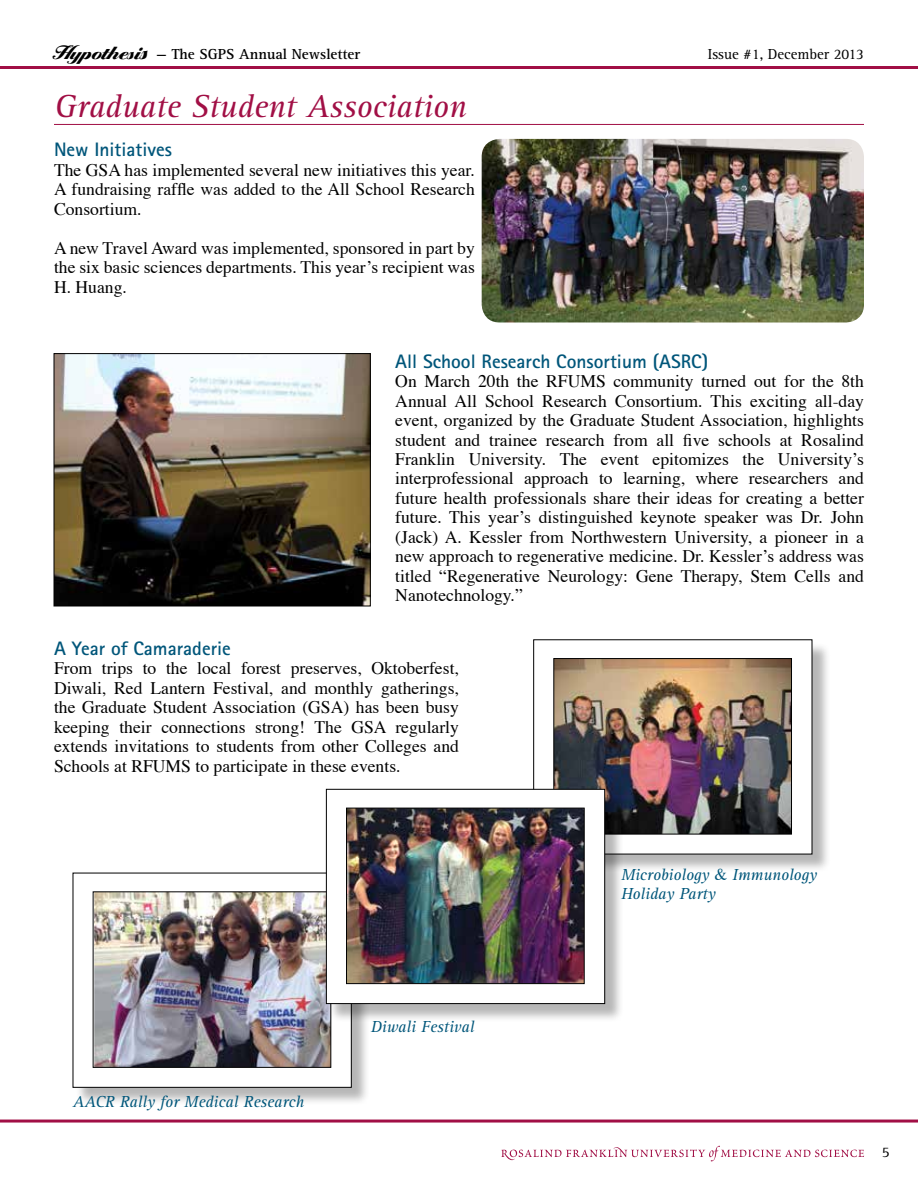
<style>
.page{position:relative;width:918px;height:1188px;background:#fff}
.page>*{position:absolute;margin:0;border:0;box-sizing:border-box;transform-origin:0 0}
.t1{font:italic 33px "Rotis Serif";color:#a10f45}
.t2{font:700 19.5px "Rotis Sans Serif";color:#00567a}
.t3{font:17.7px/19.5px "Times";color:#000;text-align:justify}
.t4{font:italic 16.5px/19.5px "Rotis Serif";color:#00567a}
.t5{font:700 15px "Rotis Serif";color:#000}
.t6{font:15px "Rotis Serif";color:#000}
.s1{font-family:"Biorst";font-weight:400;font-size:27px}
.s2{font-family:"Biorst";font-weight:400;font-size:31.5px}
.s3{font-family:"Times";font-style:normal}
</style>
<div class="page">
<hr style="left:0;top:1120px;width:918px;height:3px;background:#a10f45">
<hr style="left:0;top:66px;width:918px;height:3px;background:#a10f45">
<svg style="left:501px;top:1146px;width:363px;height:15px"></svg>
<hr style="left:54px;top:124px;width:810px;height:1px;background:#a10f45">
<img style="left:56px;top:355px;width:313px;height:249px">
<div style="left:54px;top:353px;width:317px;height:253px;border:1px solid #000"></div>
<img style="left:482px;top:139px;width:382px;height:183px">
<div style="left:75px;top:875px;width:295px;height:231px;background:#000;opacity:.29"></div>
<div style="left:73px;top:873px;width:278px;height:214px;background:#fff"></div>
<div style="left:73px;top:873px;width:279px;height:215px;border:1px solid #000"></div>
<img style="left:95px;top:894px;width:234px;height:172px">
<div style="left:93px;top:892px;width:238px;height:176px;border:1px solid #000"></div>
<div style="left:536px;top:642px;width:295px;height:231px;background:#000;opacity:.29"></div>
<div style="left:534px;top:640px;width:278px;height:214px;background:#fff"></div>
<img style="left:556px;top:660px;width:234px;height:172px">
<div style="left:554px;top:658px;width:238px;height:176px;border:1px solid #000"></div>
<div style="left:328px;top:791px;width:296px;height:231px;background:#000;opacity:.29"></div>
<div style="left:326px;top:789px;width:279px;height:215px;background:#fff"></div>
<div style="left:326px;top:789px;width:279px;height:215px;border:1px solid #000"></div>
<img style="left:348px;top:810px;width:234px;height:172px">
<div style="left:346px;top:808px;width:238px;height:176px;border:1px solid #000"></div>
<p class="t5" style="left:54px;top:45px;width:308px"><span class="s1">Hypothesi</span><span class="s2">s</span> — The SGPS Annual Newsletter</p>
<p class="t6" style="left:708px;top:45px;width:158px">Issue #1, December 2013</p>
<h1 class="t1" style="left:54px;top:88px;width:414px">Graduate Student Association</h1>
<p class="t2" style="left:54px;top:137px;width:120px">New Initiatives</p>
<p class="t3" style="left:54px;top:159px;width:422px">The GSA has implemented several new initiatives this year.<br>A fundraising raffle was added to the All School Research Consortium.</p>
<p class="t3" style="left:54px;top:237px;width:422px">A new Travel Award was implemented, sponsored in part by the six basic sciences departments. This year’s recipient was H. Huang.</p>
<p class="t2" style="left:395px;top:349px;width:315px">All School Research Consortium (ASRC)</p>
<p class="t3" style="left:395px;top:370px;width:470px">On March 20th the RFUMS community turned out for the 8th Annual All School Research Consortium. This exciting all-day event, organized by the Graduate Student Association, highlights student and trainee research from all five schools at Rosalind Franklin University. The event epitomizes the University’s interprofessional approach to learning, where researchers and future health professionals share their ideas for creating a better future. This year’s distinguished keynote speaker was Dr. John (Jack) A. Kessler from Northwestern University, a pioneer in a new approach to regenerative medicine. Dr. Kessler’s address was titled “Regenerative Neurology: Gene Therapy, Stem Cells and Nanotechnology.”</p>
<p class="t2" style="left:54px;top:636px;width:178px">A Year of Camaraderie</p>
<p class="t3" style="left:54px;top:657px;width:407px">From trips to the local forest preserves, Oktoberfest, Diwali, Red Lantern Festival, and monthly gatherings, the Graduate Student Association (GSA) has been busy keeping their connections strong! The GSA regularly extends invitations to students from other Colleges and Schools at RFUMS to participate in these events.</p>
<p class="t4" style="left:621px;top:865px;width:197px">Microbiology <span class="s3">&amp;</span> Immunology<br>Holiday Party</p>
<p class="t4" style="left:73px;top:1092px;width:233px">AACR Rally for Medical Research</p>
<p class="t4" style="left:371px;top:1018px;width:105px">Diwali Festival</p>
<p class="t6" style="left:882px;top:1143px;width:9px">5</p>
</div>
